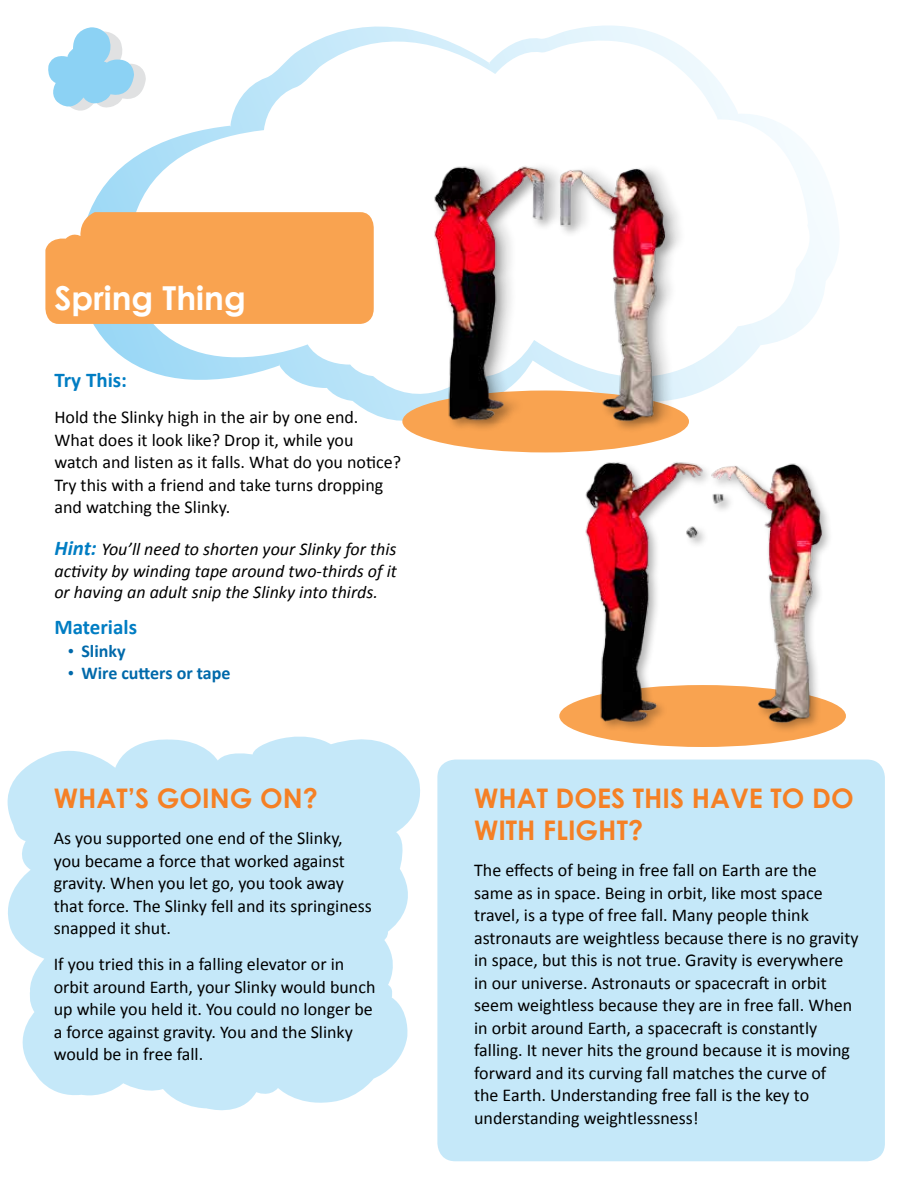
<style>
.page{position:relative;width:918px;height:1188px;background:#fff}
.page>*{position:absolute;margin:0;border:0;box-sizing:border-box;transform-origin:0 0}
.t1{font:700 33px "Century Gothic";color:#fff}
.t2{font:700 27px "Century Gothic";color:#f58025}
.t3{font:700 21px "Calibri";color:#007dc3}
.t4{font:18px/22.5px "Calibri";color:#000}
.t5{font:italic 18px/21.6px "Calibri";color:#000;text-align:justify}
.t6{font:700 18px "Calibri";color:#0069aa}
.s1{font-weight:700;font-size:21px;color:#007dc3}
.s2{font-family:"Times New Roman";font-weight:400}
</style>
<div class="page">
<svg style="left:7px;top:736px;width:413px;height:375px;background:#cdebf9"></svg>
<svg style="left:89px;top:25px;width:749px;height:428px"></svg>
<div style="left:402px;top:391px;width:287px;height:61px;background:#f9a350;border-radius:50%"></div>
<div style="left:433px;top:164px;width:245px;height:269px;background:#000;opacity:.3"></div>
<div style="left:442px;top:160px;width:245px;height:264px;background:#000;opacity:.11"></div>
<img style="left:427px;top:132px;width:249px;height:292px">
<div style="left:559px;top:685px;width:287px;height:62px;background:#f9a350;border-radius:50%"></div>
<img style="left:583px;top:442px;width:250px;height:292px">
<svg style="left:48px;top:27px;width:98px;height:92px"></svg>
<div style="left:45px;top:212px;width:329px;height:112px;background:#f9a350"></div>
<div style="left:437px;top:760px;width:448px;height:401px;background:#c5e8f9;border-radius:18px"></div>
<h1 class="t1" style="left:54px;top:273px;width:193px">SPRING THING</h1>
<p class="t3" style="left:54px;top:367px;width:74px">Try This:</p>
<p class="t4" style="left:54px;top:405px;width:348px">Hold the Slinky high in the air by one end.<br>What does it look like? Drop it, while you watch and listen as it falls. What do you notice?<br>Try this with a friend and take turns dropping and watching the Slinky.</p>
<p class="t5" style="left:54px;top:538px;width:344px"><span class="s1">Hint:</span> You’ll need to shorten your Slinky for this activity by winding tape around two-thirds of it or having an adult snip the Slinky into thirds.</p>
<p class="t3" style="left:54px;top:614px;width:84px">Materials</p>
<p class="t6" style="left:68px;top:640px;width:59px"><span class="s2">•</span> Slinky</p>
<p class="t6" style="left:68px;top:662px;width:164px"><span class="s2">•</span> Wire cutters or tape</p>
<h2 class="t2" style="left:54px;top:778px;width:266px">WHAT’S GOING ON?</h2>
<p class="t4" style="left:54px;top:826px;width:320px">As you supported one end of the Slinky, you became a force that worked against gravity. When you let go, you took away that force. The Slinky fell and its springiness snapped it shut.</p>
<p class="t4" style="left:54px;top:952px;width:323px">If you tried this in a falling elevator or in orbit around Earth, your Slinky would bunch up while you held it. You could no longer be a force against gravity. You and the Slinky would be in free fall.</p>
<h2 class="t2" style="left:474px;top:778px;width:42px">WHAT</h2>
<h2 class="t2" style="left:556px;top:778px;width:36px">DOES</h2>
<h2 class="t2" style="left:633px;top:778px;width:14px">THIS</h2>
<h2 class="t2" style="left:692px;top:778px;width:158px">HAVE TO DO</h2>
<h2 class="t2" style="left:474px;top:810px;width:16px">WITH</h2>
<h2 class="t2" style="left:543px;top:810px;width:15px">FLIGHT</h2>
<h2 class="t2" style="left:628px;top:810px;width:17px">?</h2>
<p class="t4" style="left:474px;top:858px;width:386px">The effects of being in free fall on Earth are the same as in space. Being in orbit, like most space travel, is a type of free fall. Many people think astronauts are weightless because there is no gravity in space, but this is not true. Gravity is everywhere in our universe. Astronauts or spacecraft in orbit seem weightless because they are in free fall. When in orbit around Earth, a spacecraft is constantly falling. It never hits the ground because it is moving forward and its curving fall matches the curve of<br>the Earth. Understanding free fall is the key to understanding weightlessness!</p>
</div>
